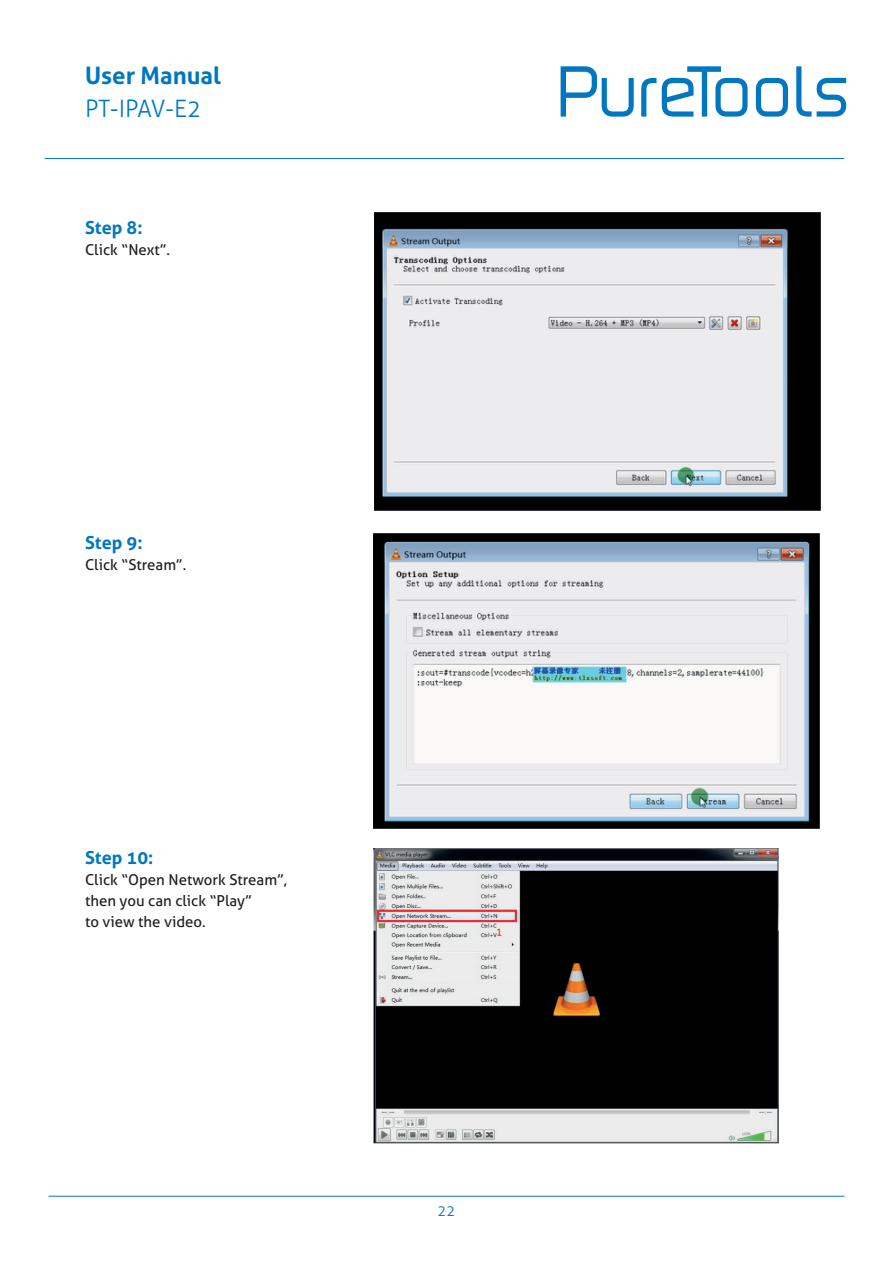
<style>
.page{position:relative;width:893px;height:1263px;background:#fff}
.page>*{position:absolute;margin:0;border:0;box-sizing:border-box;transform-origin:0 0}
.t1{font:700 24px "Aller";color:#0077c0}
.t2{font:300 24px "Aller";color:#0077c0}
.t3{font:700 18px "Aller";color:#0077c0}
.t4{font:15px/21px "Aller";color:#231f20}
.t5{font:300 15px "Aller";color:#0077c0}
</style>
<div class="page">
<hr style="left:45px;top:158px;width:799px;height:1px;background:#0077c0">
<hr style="left:48px;top:1196px;width:796px;height:1px;background:#0077c0">
<svg style="left:561px;top:66px;width:73px;height:51px"></svg>
<svg style="left:641px;top:78px;width:15px;height:39px"></svg>
<svg style="left:662px;top:66px;width:85px;height:51px"></svg>
<svg style="left:756px;top:78px;width:32px;height:39px"></svg>
<svg style="left:796px;top:66px;width:50px;height:51px"></svg>
<img style="left:375px;top:213px;width:445px;height:297px">
<img style="left:373px;top:534px;width:446px;height:295px">
<img style="left:373px;top:848px;width:406px;height:295px">
<h1 class="t1" style="left:85px;top:61px;width:137px">User Manual</h1>
<h1 class="t2" style="left:85px;top:94px;width:118px">PT-IPAV-E2</h1>
<p class="t3" style="left:85px;top:216px;width:59px">Step 8:</p>
<p class="t4" style="left:85px;top:239px;width:87px">Click “Next”.</p>
<p class="t3" style="left:85px;top:531px;width:59px">Step 9:</p>
<p class="t4" style="left:85px;top:554px;width:103px">Click “Stream”.</p>
<p class="t3" style="left:85px;top:846px;width:70px">Step 10:</p>
<p class="t4" style="left:85px;top:869px;width:203px">Click “Open Network Stream”, then you can click “Play”<br>to view the video.</p>
<p class="t5" style="left:437px;top:1202px;width:19px">22</p>
</div>
